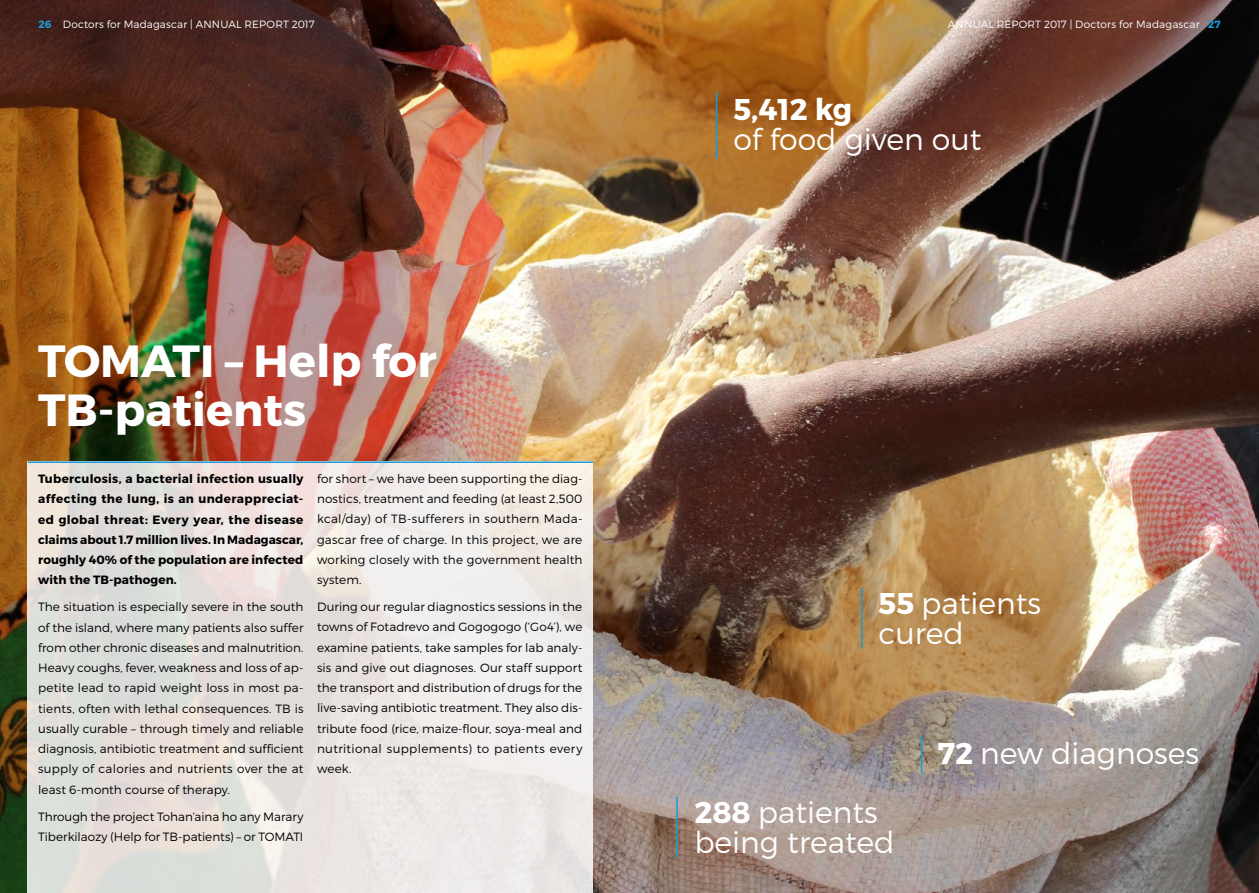
<style>
.page{position:relative;width:1259px;height:893px;background:#fff}
.page>*{position:absolute;margin:0;border:0;box-sizing:border-box;transform-origin:0 0}
.t1{font:700 45px/49.5px "Montserrat";color:#fff}
.t2{font:300 30px/30px "Montserrat";color:#fff}
.t3{font:700 30px "Montserrat";color:#fff}
.t4{font:300 12px/20.2px "Montserrat";letter-spacing:.01em;color:#000;text-align:justify}
.t5{font:700 12px/20.2px "Montserrat";letter-spacing:.005em;color:#000;text-align:justify}
.t6{font:300 10.5px "Montserrat";letter-spacing:.015em;color:#fff}
.s1{font-weight:700;color:#1c9ad6}
.s2{font-weight:700}
</style>
<div class="page">
<img style="left:0;top:0;width:1259px;height:893px">
<hr style="left:921px;top:735px;width:1px;height:38px;background:#1c9ad6">
<hr style="left:716px;top:92px;width:1px;height:67px;background:#1c9ad6">
<svg style="left:28px;top:463px;width:565px;height:430px;background:#e8e5e1"></svg>
<hr style="left:28px;top:461px;width:565px;height:2px;background:#1c9ad6">
<hr style="left:676px;top:797px;width:2px;height:61px;background:#1c9ad6">
<hr style="left:861px;top:587px;width:1px;height:62px;background:#1c9ad6">
<p class="t6" style="left:38px;top:18px;width:278px"><span class="s1">26</span> Doctors for Madagascar | Annual Report 2017</p>
<h1 class="t1" style="left:38px;top:337px;width:400px">TOMATI – Help for<br>TB-patients</h1>
<p class="t5" style="left:38px;top:469px;width:267px">Tuberculosis, a bacterial infection usually affecting the lung, is an underappreciat&shy;ed global threat: Every year, the disease claims about 1.7 million lives. In Madagascar, roughly 40% of the population are infected with the TB-pathogen.</p>
<p class="t4" style="left:38px;top:597px;width:267px">The situation is especially severe in the south of the island, where many patients also suffer from other chronic diseases and malnutrition.<br>Heavy coughs, fever, weakness and loss of ap&shy;petite lead to rapid weight loss in most pa&shy;tients, often with lethal consequences. TB is usually curable – through timely and reliable diagnosis, antibiotic treatment and sufficient supply of calories and nutrients over the at least 6-month course of therapy.</p>
<p class="t4" style="left:38px;top:806px;width:267px">Through the project Tohan’aina ho any Marary<br>Tiberkilaozy (Help for TB-patients) – or TO MATI</p>
<p class="t4" style="left:317px;top:468px;width:267px">for short – we have been supporting the diag&shy;nostics, treatment and feeding (at least 2,500 kcal/day) of TB-sufferers in southern Mada&shy;gascar free of charge. In this project, we are working closely with the government health system.</p>
<p class="t4" style="left:317px;top:597px;width:267px">During our regular diagnostics sessions in the towns of Fotadrevo and Gogogogo (‘Go4’), we examine patients, take samples for lab analy&shy;sis and give out diagnoses. Our staff support the transport and distribution of drugs for the live-saving antibiotic treatment. They also dis&shy;tribute food (rice, maize-flour, soya-meal and nutritional supplements) to patients every week.</p>
<p class="t6" style="left:948px;top:18px;width:274px">Annual Report 2017 | Doctors for Madagascar <span class="s1">27</span></p>
<h2 class="t3" style="left:733px;top:90px;width:120px">5,412 kg</h2>
<h2 class="t2" style="left:733px;top:124px;width:250px">of food given out</h2>
<h2 class="t2" style="left:878px;top:587px;width:164px"><span class="s2">55</span> patients cured</h2>
<h2 class="t2" style="left:694px;top:796px;width:202px"><span class="s2">288</span> patients being treated</h2>
<h2 class="t2" style="left:937px;top:738px;width:263px"><span class="s2">72</span> new diagnoses</h2>
</div>
